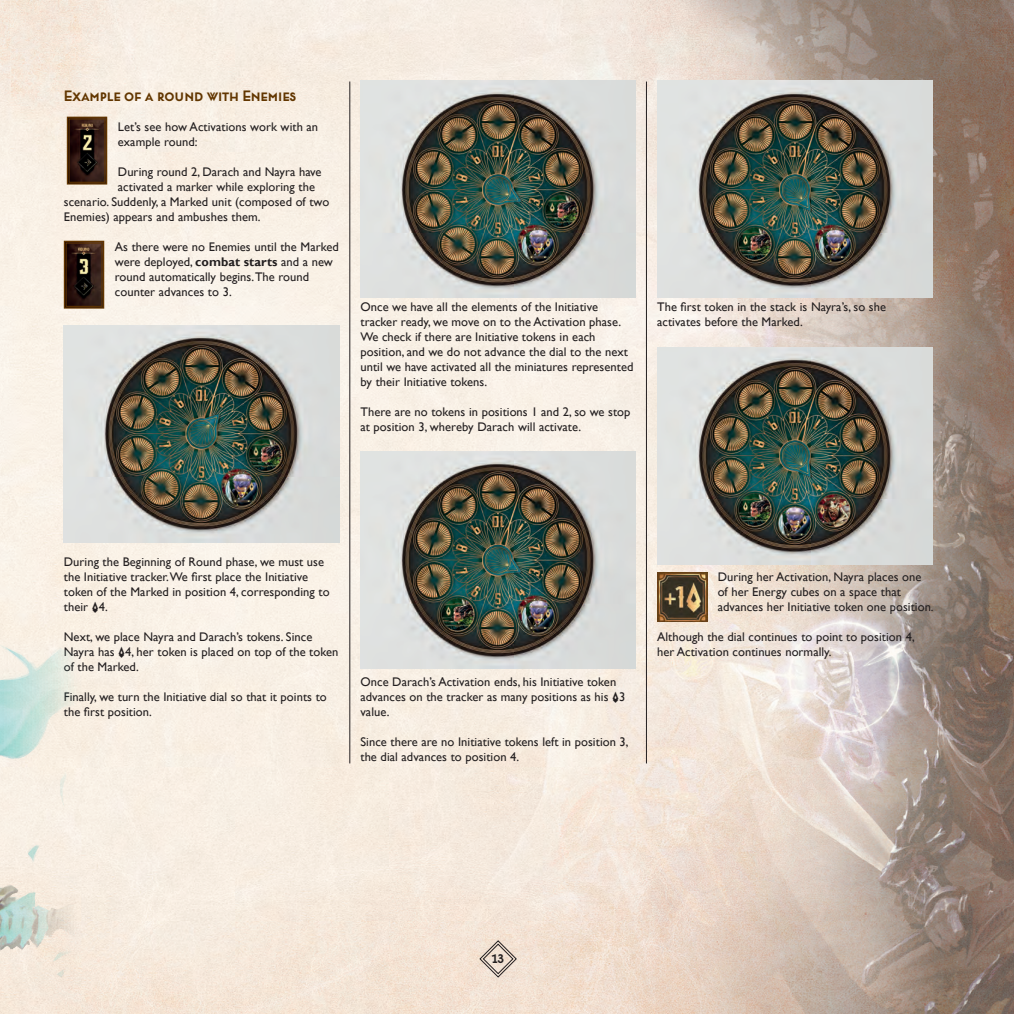
<style>
.page{position:relative;width:1014px;height:1014px;background:#fff}
.page>*{position:absolute;margin:0;border:0;box-sizing:border-box;transform-origin:0 0}
.Ladillo_3{font:700 15px "Lumier";color:#623600}
.Texto_Corrido{font:12.5px/15px "Gill Sans";letter-spacing:.005em;color:#231f20}
.t1{font:700 12.5px "Lumier";color:#231f20}
.s1{font-weight:700}
.s2{font-family:"Warcrow"}
</style>
<div class="page">
<img style="left:0;top:0;width:1013px;height:1013px">
<svg style="left:478px;top:939px;width:39px;height:39px;background:#d8c9bd"></svg>
<hr style="left:646px;top:81px;width:1px;height:682px;background:#231f20">
<hr style="left:349px;top:81px;width:1px;height:682px;background:#231f20">
<img style="left:64px;top:325px;width:275px;height:217px">
<svg style="left:66px;top:116px;width:42px;height:69px;background:#432e20"></svg>
<div style="left:69px;top:119px;width:36px;height:63px;border:1px solid #623600"></div>
<svg style="left:63px;top:240px;width:42px;height:69px;background:#422e20"></svg>
<div style="left:66px;top:243px;width:36px;height:63px;border:1px solid #623600"></div>
<img style="left:360px;top:80px;width:275px;height:217px">
<img style="left:360px;top:451px;width:275px;height:217px">
<img style="left:657px;top:80px;width:275px;height:217px">
<img style="left:657px;top:347px;width:275px;height:217px">
<img style="left:657px;top:572px;width:50px;height:49px">
<img style="left:0;top:468px;width:279px;height:545px">
<p class="Ladillo_3" style="left:64px;top:87px;width:234px">Example of a round with Enemies</p>
<p class="Texto_Corrido" style="left:118px;top:119px;width:202px">Let’s see how Activations work with an example round:</p>
<p class="Texto_Corrido" style="left:118px;top:164px;width:205px">During round 2, Darach and Nayra have</p>
<p class="Texto_Corrido" style="left:118px;top:179px;width:199px">activated a marker while exploring the</p>
<p class="Texto_Corrido" style="left:64px;top:194px;width:267px">scenario. Suddenly, a Marked unit (composed of two</p>
<p class="Texto_Corrido" style="left:64px;top:209px;width:198px">Enemies) appears and ambushes them.</p>
<p class="Texto_Corrido" style="left:115px;top:239px;width:225px">As there were no Enemies until the Marked were deployed, <span class="s1">combat starts</span> and a new round automatically begins. The round counter advances to 3.</p>
<p class="Texto_Corrido" style="left:360px;top:299px;width:274px">Once we have all the elements of the Initiative tracker ready, we move on to the Activation phase.<br>We check if there are Initiative tokens in each position, and we do not advance the dial to the next until we have activated all the miniatures represented by their Initiative tokens.</p>
<p class="Texto_Corrido" style="left:360px;top:404px;width:271px">There are no tokens in positions 1 and 2, so we stop at position 3, whereby Darach will activate.</p>
<p class="Texto_Corrido" style="left:657px;top:299px;width:230px">The first token in the stack is Nayra’s, so she activates before the Marked.</p>
<p class="Texto_Corrido" style="left:64px;top:554px;width:267px">During the Beginning of Round phase, we must use the Initiative tracker. We first place the Initiative token of the Marked in position 4, corresponding to their <span class="s2">g</span>4.</p>
<p class="Texto_Corrido" style="left:64px;top:629px;width:276px">Next, we place Nayra and Darach’s tokens. Since<br>Nayra has <span class="s2">g</span>4, her token is placed on top of the token of the Marked.</p>
<p class="Texto_Corrido" style="left:64px;top:689px;width:264px">Finally, we turn the Initiative dial so that it points to the first position.</p>
<p class="Texto_Corrido" style="left:360px;top:674px;width:266px">Once Darach’s Activation ends, his Initiative token advances on the tracker as many positions as his <span class="s2">g</span>3 value.</p>
<p class="Texto_Corrido" style="left:360px;top:734px;width:270px">Since there are no Initiative tokens left in position 3, the dial advances to position 4.</p>
<p class="Texto_Corrido" style="left:717px;top:569px;width:217px">During her Activation, Nayra places one of her Energy cubes on a space that advances her Initiative token one position.</p>
<p class="Texto_Corrido" style="left:657px;top:629px;width:259px">Although the dial continues to point to position 4, her Activation continues normally.</p>
<p class="t1" style="left:492px;top:951px;width:14px">13</p>
</div>
